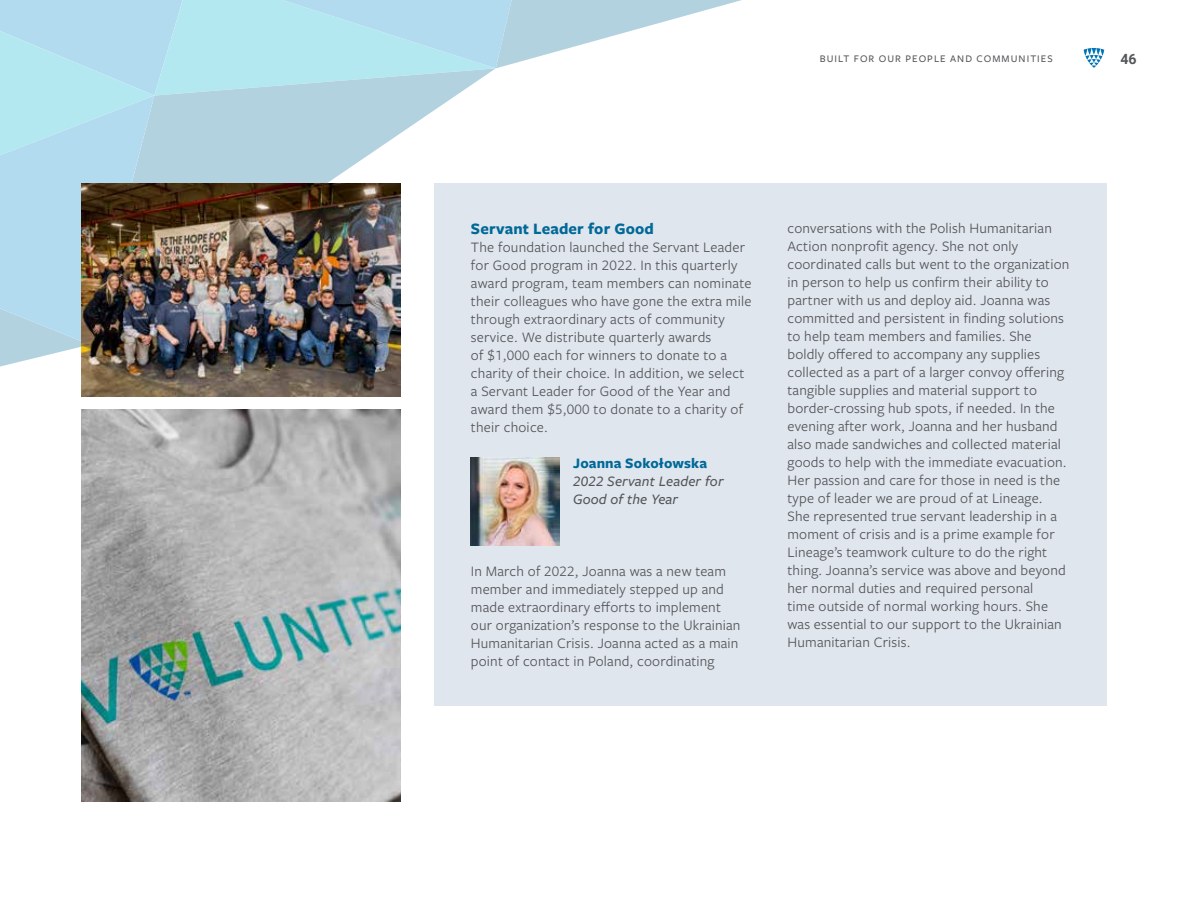
<style>
.page{position:relative;width:1188px;height:918px;background:#fff}
.page>*{position:absolute;margin:0;border:0;box-sizing:border-box;transform-origin:0 0}
.t1{font:700 16.5px "Freight Sans Pro";letter-spacing:.01em;color:#006998}
.t2{font:15px/18px "Freight Sans Pro";letter-spacing:.01em;color:#545559}
.t3{font:italic 500 15px/18px "Freight Sans Pro";letter-spacing:.01em;color:#545559}
.t4{font:700 15px "Freight Sans Pro";letter-spacing:.01em;color:#006998}
.t5{font:700 14.1px "Roboto";color:#545559}
.t6{font:500 10.5px "Freight Sans Pro";letter-spacing:.1em;color:#545559}
</style>
<div class="page">
<svg style="left:0;top:0;width:838px;height:423px"></svg>
<svg style="left:1084px;top:48px;width:20px;height:20px"></svg>
<div style="left:435px;top:184px;width:672px;height:522px;background:#e0e6ed"></div>
<img style="left:81px;top:409px;width:319px;height:392px">
<img style="left:81px;top:184px;width:319px;height:213px">
<img style="left:471px;top:457px;width:89px;height:89px">
<p class="t6" style="left:820px;top:51px;width:235px">BUILT FOR OUR PEOPLE AND COMMUNITIES</p>
<p class="t5" style="left:1120px;top:49px;width:18px">46</p>
<p class="t1" style="left:471px;top:217px;width:184px">Servant Leader for Good</p>
<p class="t2" style="left:471px;top:237px;width:282px">The foundation launched the Servant Leader for Good program in 2022. In this quarterly award program, team members can nominate their colleagues who have gone the extra mile through extraordinary acts of community service. We distribute quarterly awards<br>of $1,000 each for winners to donate to a charity of their choice. In addition, we select a Servant Leader for Good of the Year and award them $5,000 to donate to a charity of their choice.</p>
<p class="t4" style="left:573px;top:452px;width:136px">Joanna Sokołowska</p>
<p class="t3" style="left:573px;top:471px;width:152px">2022 Servant Leader for<br>Good of the Year</p>
<p class="t2" style="left:471px;top:561px;width:271px">In March of 2022, Joanna was a new team member and immediately stepped up and made extraordinary efforts to implement our organization’s response to the Ukrainian Humanitarian Crisis. Joanna acted as a main point of contact in Poland, coordinating</p>
<p class="t2" style="left:788px;top:218px;width:283px">conversations with the Polish Humanitarian Action nonprofit agency. She not only coordinated calls but went to the organization in person to help us confirm their ability to partner with us and deploy aid. Joanna was committed and persistent in finding solutions to help team members and families. She boldly offered to accompany any supplies collected as a part of a larger convoy offering tangible supplies and material support to border-crossing hub spots, if needed. In the evening after work, Joanna and her husband also made sandwiches and collected material goods to help with the immediate evacuation.<br>Her passion and care for those in need is the type of leader we are proud of at Lineage.<br>She represented true servant leadership in a moment of crisis and is a prime example for Lineage’s teamwork culture to do the right thing. Joanna’s service was above and beyond her normal duties and required personal<br>time outside of normal working hours. She was essential to our support to the Ukrainian Humanitarian Crisis.</p>
</div>
